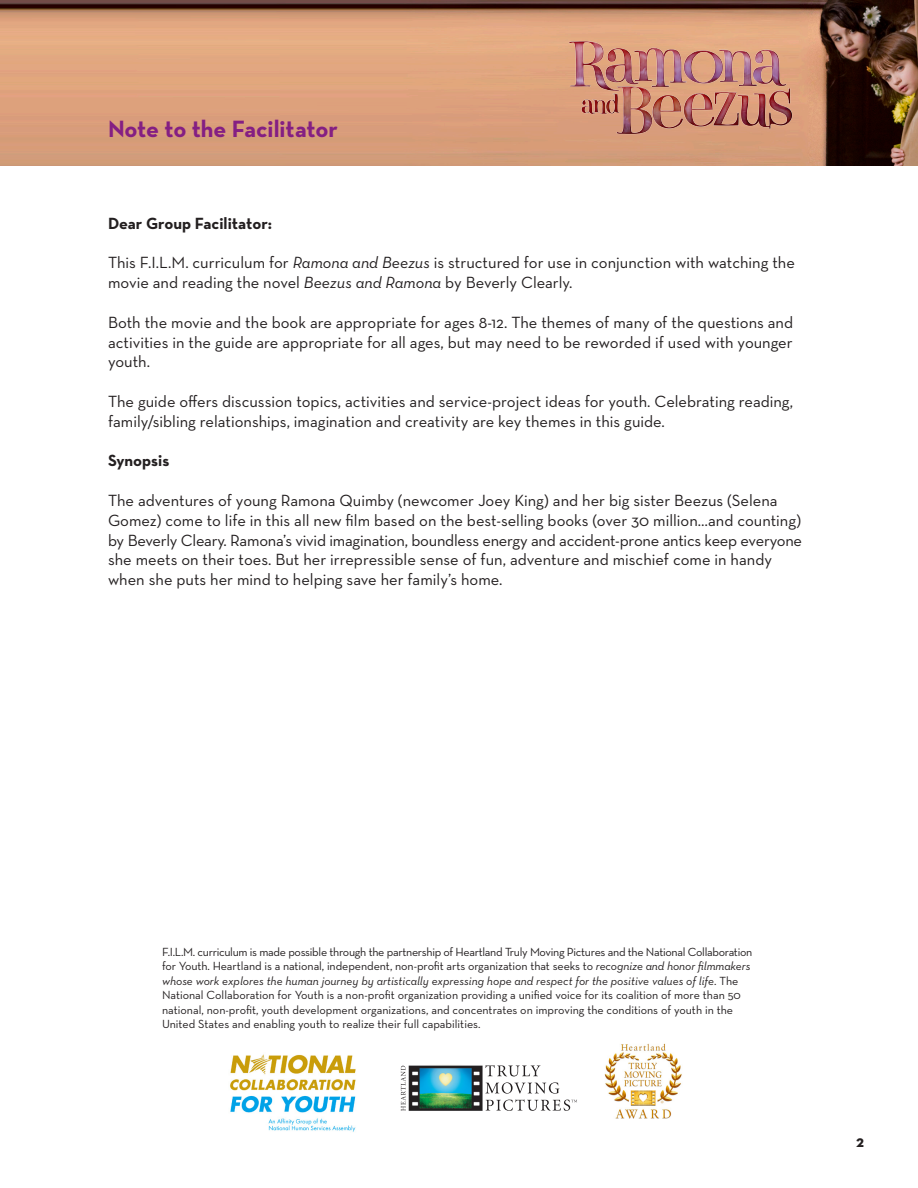
<style>
.page{position:relative;width:918px;height:1188px;background:#fff}
.page>*{position:absolute;margin:0;border:0;box-sizing:border-box;transform-origin:0 0}
.t1{font:700 24px "Neutraface Text";color:#841f83}
.t2{font:16.5px/19.8px "Neutraface Text";color:#231f20}
.Bold{font:700 16.5px "Neutraface Text";color:#231f20}
.t3{font:12px/14.4px "Neutraface Text";letter-spacing:-.005em;color:#231f20}
.s1{font-style:italic}
</style>
<div class="page">
<img style="left:1px;top:1px;width:916px;height:164px">
<img style="left:563px;top:35px;width:236px;height:105px">
<img style="left:230px;top:1054px;width:126px;height:78px">
<img style="left:408px;top:1065px;width:75px;height:46px">
<svg style="left:485px;top:1065px;width:55px;height:11px"></svg>
<svg style="left:485px;top:1082px;width:92px;height:29px"></svg>
<svg style="left:401px;top:1066px;width:4px;height:45px"></svg>
<img style="left:604px;top:1043px;width:78px;height:76px">
<p class="t1" style="left:108px;top:113px;width:232px">Note to the Facilitator</p>
<p class="Bold" style="left:108px;top:213px;width:166px">Dear Group Facilitator:</p>
<p class="t2" style="left:108px;top:253px;width:688px">This F.I.L.M. curriculum for <span class="s1">Ramona and Beezus</span> is structured for use in conjunction with watching the movie and reading the novel <span class="s1">Beezus and Ramona</span> by Beverly Clearly.</p>
<p class="t2" style="left:108px;top:312px;width:687px;text-align:justify">Both the movie and the book are appropriate for ages 8-12. The themes of many of the questions and activities in the guide are appropriate for all ages, but may need to be reworded if used with younger youth.</p>
<p class="t2" style="left:108px;top:391px;width:687px">The guide offers discussion topics, activities and service-project ideas for youth. Celebrating reading, family/sibling relationships, imagination and creativity are key themes in this guide.</p>
<p class="Bold" style="left:108px;top:450px;width:63px">Synopsis</p>
<p class="t2" style="left:108px;top:490px;width:696px">The adventures of young Ramona Quimby (newcomer Joey King) and her big sister Beezus (Selena<br>Gomez) come to life in this all new film based on the best-selling books (over 30 million…and counting) by Beverly Cleary. Ramona’s vivid imagination, boundless energy and accident-prone antics keep everyone</p>
<p class="t2" style="left:108px;top:550px;width:666px">she meets on their toes. But her irrepressible sense of fun, adventure and mischief come in handy when she puts her mind to helping save her family’s home.</p>
<p class="t3" style="left:162px;top:945px;width:592px">F.I.L.M. curriculum is made possible through the partnership of Heartland Truly Moving Pictures and the National Collaboration for Youth. Heartland is a national, independent, non-profit arts organization that seeks to <span class="s1">recognize and honor filmmakers whose work explores the human journey by artistically expressing hope and respect for the positive values of life</span>. The National Collaboration for Youth is a non-profit organization providing a unified voice for its coalition of more than 50 national, non-profit, youth development organizations, and concentrates on improving the conditions of youth in the United States and enabling youth to realize their full capabilities.</p>
<p class="Bold" style="left:856px;top:1131px;width:9px">2</p>
</div>
